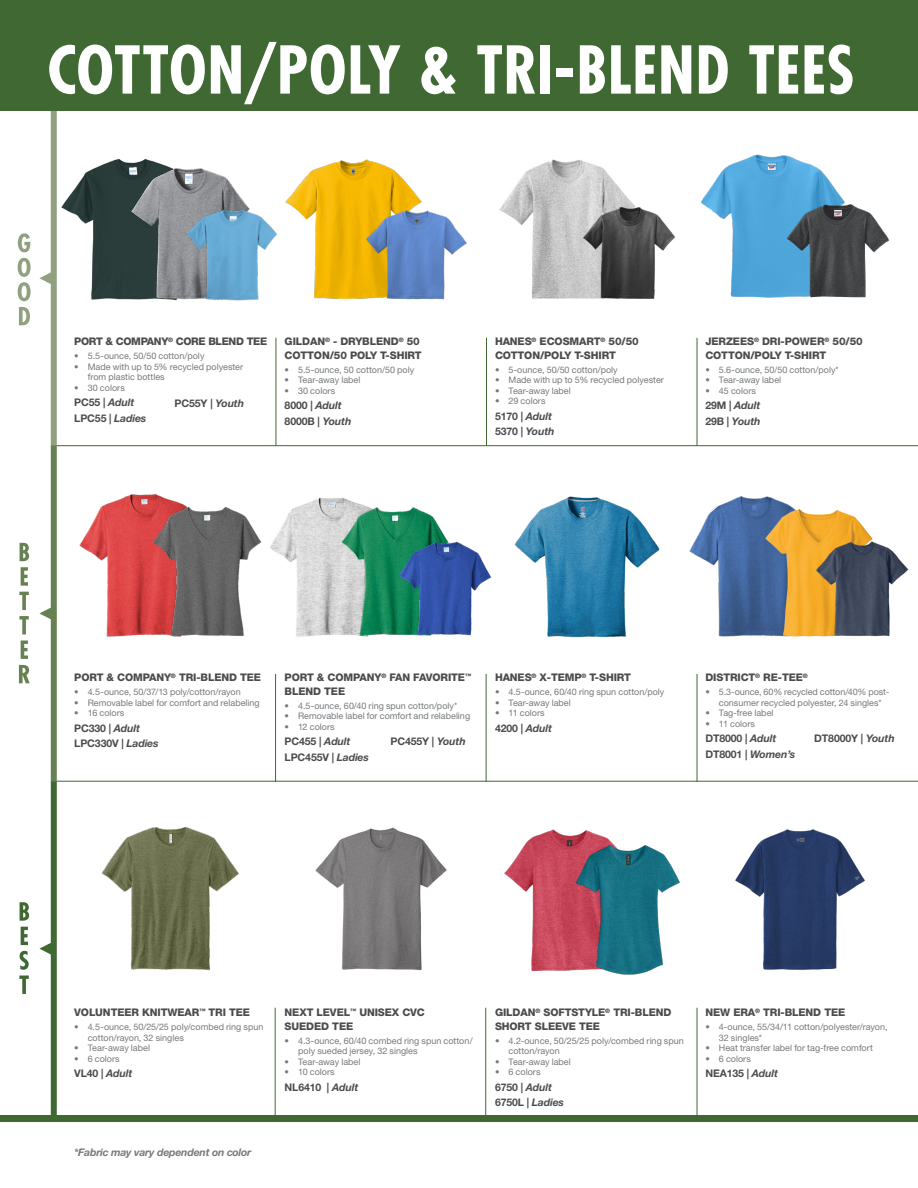
<style>
.page{position:relative;width:918px;height:1188px;background:#fff}
.page>*{position:absolute;margin:0;border:0;box-sizing:border-box;transform-origin:0 0}
.t1{font:700 condensed 64.05px "Futura Std";letter-spacing:.01em;color:#fff}
.Product_Name{font:800 10.5px/13.5px "Helvetica Neue LT Std";letter-spacing:-.01em;color:#4b4c4d}
.Style_Size_Price_Col{font:700 10.5px "Helvetica Neue LT Std";letter-spacing:-.01em;color:#4b4c4d}
.Romance{font:italic 700 10.5px "Helvetica Neue LT Std";letter-spacing:-.02em;color:#76787b}
.Product_Name-2{font:800 10.5px "Helvetica Neue LT Std";letter-spacing:-.03em;color:#4b4c4d}
.Style_Size_Price_Col-2{font:italic 700 10.5px "Helvetica Neue LT Std";letter-spacing:-.01em;color:#4b4c4d}
.t2{font:9px/10.5px "Helvetica Neue LT Std";color:#76787b}
.s1{font-style:italic}
.s2{font-style:normal}
</style>
<div class="page">
<img style="left:270px;top:497px;width:98px;height:140px">
<hr style="left:51px;top:445px;width:867px;height:1px;background:#406832">
<hr style="left:51px;top:781px;width:867px;height:1px;background:#406832">
<div style="left:0;top:1116px;width:918px;height:6px;background:#406832"></div>
<svg style="left:18px;top:258px;width:13px;height:67px"></svg>
<svg style="left:18px;top:233px;width:12px;height:19px"></svg>
<svg style="left:19px;top:665px;width:11px;height:18px"></svg>
<svg style="left:21px;top:641px;width:7px;height:18px"></svg>
<svg style="left:19px;top:616px;width:10px;height:18px"></svg>
<svg style="left:19px;top:592px;width:10px;height:18px"></svg>
<svg style="left:21px;top:567px;width:7px;height:19px"></svg>
<svg style="left:20px;top:543px;width:9px;height:18px"></svg>
<svg style="left:19px;top:976px;width:10px;height:18px"></svg>
<svg style="left:20px;top:951px;width:9px;height:19px"></svg>
<svg style="left:21px;top:927px;width:7px;height:18px"></svg>
<svg style="left:20px;top:902px;width:9px;height:19px"></svg>
<svg style="left:39px;top:111px;width:18px;height:1005px"></svg>
<hr style="left:275px;top:1008px;width:1px;height:108px;background:#406832">
<hr style="left:485px;top:1008px;width:1px;height:108px;background:#406832">
<hr style="left:697px;top:1008px;width:1px;height:108px;background:#406832">
<hr style="left:275px;top:674px;width:1px;height:108px;background:#406832">
<hr style="left:486px;top:674px;width:1px;height:108px;background:#406832">
<hr style="left:697px;top:674px;width:1px;height:108px;background:#406832">
<hr style="left:276px;top:338px;width:1px;height:108px;background:#406832">
<hr style="left:486px;top:338px;width:1px;height:108px;background:#406832">
<hr style="left:697px;top:338px;width:1px;height:108px;background:#406832">
<img style="left:61px;top:158px;width:94px;height:142px">
<img style="left:130px;top:162px;width:117px;height:139px">
<img style="left:185px;top:205px;width:93px;height:96px">
<img style="left:285px;top:159px;width:137px;height:140px">
<img style="left:363px;top:204px;width:104px;height:96px">
<img style="left:499px;top:159px;width:121px;height:140px">
<img style="left:578px;top:189px;width:97px;height:110px">
<img style="left:700px;top:154px;width:144px;height:144px">
<img style="left:785px;top:201px;width:105px;height:97px">
<img style="left:79px;top:494px;width:101px;height:143px">
<img style="left:143px;top:503px;width:119px;height:134px">
<img style="left:333px;top:507px;width:114px;height:130px">
<img style="left:397px;top:539px;width:95px;height:97px">
<img style="left:514px;top:496px;width:146px;height:142px">
<img style="left:689px;top:496px;width:103px;height:141px">
<img style="left:756px;top:507px;width:116px;height:130px">
<img style="left:814px;top:538px;width:95px;height:99px">
<img style="left:101px;top:827px;width:138px;height:144px">
<img style="left:504px;top:829px;width:107px;height:143px">
<img style="left:575px;top:842px;width:105px;height:133px">
<img style="left:735px;top:829px;width:130px;height:141px">
<img style="left:315px;top:827px;width:132px;height:143px">
<div style="left:0;top:0;width:918px;height:111px;background:#406832"></div>
<p class="t1" style="left:48px;top:30px;width:809px">COTTON/POLY &amp; TRI-BLEND TEES</p>
<p class="Product_Name-2" style="left:74px;top:335px;width:195px">PORT &amp; COMPANY<sup>®</sup> CORE BLEND TEE</p>
<p class="t2" style="left:74px;top:351px;width:132px">• 5.5-ounce, 50/50 cotton/poly</p>
<p class="t2" style="left:88px;top:361px;width:157px;text-indent:-14px">• Made with up to 5% recycled polyester from plastic bottles</p>
<p class="t2" style="left:74px;top:382px;width:52px">• 30 colors</p>
<p class="Style_Size_Price_Col" style="left:74px;top:396px;width:62px">PC55 | <span class="s1">Adult</span></p>
<p class="Style_Size_Price_Col" style="left:74px;top:412px;width:74px">LPC55 | <span class="s1">Ladies</span></p>
<p class="Style_Size_Price_Col" style="left:175px;top:396px;width:71px">PC55Y | <span class="s1">Youth</span></p>
<p class="Product_Name" style="left:285px;top:335px;width:139px">GILDAN<sup>®</sup> - DRYBLEND<sup>®</sup> 50<br>COTTON/50 POLY T-SHIRT</p>
<p class="t2" style="left:285px;top:364px;width:131px">• 5.5-ounce, 50 cotton/50 poly</p>
<p class="t2" style="left:285px;top:375px;width:77px">• Tear-away label</p>
<p class="t2" style="left:285px;top:385px;width:52px">• 30 colors</p>
<p class="Style_Size_Price_Col" style="left:285px;top:399px;width:59px">8000 | <span class="s1">Adult</span></p>
<p class="Style_Size_Price_Col" style="left:285px;top:415px;width:68px">8000B | <span class="s1">Youth</span></p>
<p class="Product_Name" style="left:495px;top:335px;width:145px">HANES<sup>®</sup> ECOSMART<sup>®</sup> 50/50<br>COTTON/POLY T-SHIRT</p>
<p class="t2" style="left:495px;top:364px;width:124px">• 5-ounce, 50/50 cotton/poly</p>
<p class="t2" style="left:495px;top:375px;width:170px">• Made with up to 5% recycled polyester</p>
<p class="t2" style="left:495px;top:385px;width:77px">• Tear-away label</p>
<p class="t2" style="left:495px;top:396px;width:52px">• 29 colors</p>
<p class="Style_Size_Price_Col" style="left:495px;top:410px;width:59px">5170 | <span class="s1">Adult</span></p>
<p class="Style_Size_Price_Col" style="left:495px;top:425px;width:61px">5370 | <span class="s1">Youth</span></p>
<p class="Product_Name" style="left:705px;top:335px;width:159px">JERZEES<sup>®</sup> DRI-POWER<sup>®</sup> 50/50<br>COTTON/POLY T-SHIRT</p>
<p class="t2" style="left:705px;top:364px;width:135px">• 5.6-ounce, 50/50 cotton/poly*</p>
<p class="t2" style="left:705px;top:375px;width:77px">• Tear-away label</p>
<p class="t2" style="left:705px;top:385px;width:52px">• 45 colors</p>
<p class="Style_Size_Price_Col-2" style="left:705px;top:399px;width:56px"><span class="s2">29M |</span> Adult</p>
<p class="Style_Size_Price_Col-2" style="left:705px;top:415px;width:57px"><span class="s2">29B |</span> Youth</p>
<p class="Product_Name" style="left:74px;top:671px;width:188px">PORT &amp; COMPANY<sup>®</sup> TRI-BLEND TEE</p>
<p class="t2" style="left:74px;top:687px;width:168px">• 4.5-ounce, 50/37/13 poly/cotton/rayon</p>
<p class="t2" style="left:74px;top:697px;width:187px">• Removable label for comfort and relabeling</p>
<p class="t2" style="left:74px;top:708px;width:52px">• 16 colors</p>
<p class="Style_Size_Price_Col" style="left:74px;top:722px;width:67px">PC330 | <span class="s1">Adult</span></p>
<p class="Style_Size_Price_Col" style="left:74px;top:737px;width:86px">LPC330V | <span class="s1">Ladies</span></p>
<p class="Product_Name" style="left:285px;top:671px;width:188px">PORT &amp; COMPANY<sup>®</sup> FAN FAVORITE<sup>™<br></sup>BLEND TEE</p>
<p class="t2" style="left:285px;top:700px;width:174px">• 4.5-ounce, 60/40 ring spun cotton/poly*</p>
<p class="t2" style="left:285px;top:711px;width:187px">• Removable label for comfort and relabeling</p>
<p class="t2" style="left:285px;top:721px;width:52px">• 12 colors</p>
<p class="Style_Size_Price_Col" style="left:285px;top:735px;width:67px">PC455 | <span class="s1">Adult</span></p>
<p class="Style_Size_Price_Col" style="left:285px;top:751px;width:86px">LPC455V | <span class="s1">Ladies</span></p>
<p class="Style_Size_Price_Col" style="left:391px;top:735px;width:77px">PC455Y | <span class="s1">Youth</span></p>
<p class="Product_Name" style="left:495px;top:671px;width:138px">HANES<sup>®</sup> X-TEMP<sup>®</sup> T-SHIRT</p>
<p class="t2" style="left:495px;top:687px;width:171px">• 4.5-ounce, 60/40 ring spun cotton/poly</p>
<p class="t2" style="left:495px;top:697px;width:77px">• Tear-away label</p>
<p class="t2" style="left:495px;top:708px;width:51px">• 11 colors</p>
<p class="Style_Size_Price_Col" style="left:495px;top:722px;width:59px">4200 | <span class="s1">Adult</span></p>
<p class="Product_Name" style="left:705px;top:671px;width:104px">DISTRICT<sup>®</sup> RE-TEE<sup>®</sup></p>
<p class="t2" style="left:719px;top:687px;width:172px;text-indent:-14px">• 5.3-ounce, 60% recycled cotton/40% post&shy;consumer recycled polyester, 24 singles*</p>
<p class="t2" style="left:705px;top:708px;width:70px">• Tag-free label</p>
<p class="t2" style="left:705px;top:718px;width:51px">• 11 colors</p>
<p class="Style_Size_Price_Col" style="left:705px;top:732px;width:72px">DT8000 | <span class="s1">Adult</span></p>
<p class="Style_Size_Price_Col" style="left:705px;top:748px;width:91px">DT8001 | <span class="s1">Women’s</span></p>
<p class="Style_Size_Price_Col" style="left:814px;top:732px;width:82px">DT8000Y | <span class="s1">Youth</span></p>
<p class="Product_Name" style="left:74px;top:1006px;width:177px">VOLUNTEER KNITWEAR<sup>™</sup> TRI TEE</p>
<p class="t2" style="left:88px;top:1022px;width:177px;text-indent:-14px">• 4.5-ounce, 50/25/25 poly/combed ring spun cotton/rayon, 32 singles</p>
<p class="t2" style="left:74px;top:1043px;width:77px">• Tear-away label</p>
<p class="t2" style="left:74px;top:1053px;width:47px">• 6 colors</p>
<p class="Style_Size_Price_Col" style="left:74px;top:1067px;width:60px">VL40 | <span class="s1">Adult</span></p>
<p class="Product_Name" style="left:285px;top:1006px;width:142px">NEXT LEVEL<sup>™</sup> UNISEX CVC<br>SUEDED TEE</p>
<p class="t2" style="left:298px;top:1035px;width:176px;text-indent:-14px">• 4.3-ounce, 60/40 combed ring spun cotton/ poly sueded jersey, 32 singles</p>
<p class="t2" style="left:285px;top:1056px;width:77px">• Tear-away label</p>
<p class="t2" style="left:285px;top:1067px;width:52px">• 10 colors</p>
<p class="Style_Size_Price_Col" style="left:285px;top:1080px;width:75px">NL6410 | <span class="s1">Adult</span></p>
<p class="Romance" style="left:74px;top:1146px;width:179px">*Fabric may vary dependent on color</p>
<p class="Product_Name" style="left:495px;top:1006px;width:178px">GILDAN<sup>®</sup> SOFTSTYLE<sup>®</sup> TRI-BLEND<br>SHORT SLEEVE TEE</p>
<p class="t2" style="left:508px;top:1035px;width:177px;text-indent:-14px">• 4.2-ounce, 50/25/25 poly/combed ring spun cotton/rayon</p>
<p class="t2" style="left:495px;top:1056px;width:77px">• Tear-away label</p>
<p class="t2" style="left:495px;top:1067px;width:47px">• 6 colors</p>
<p class="Style_Size_Price_Col" style="left:495px;top:1080px;width:59px">6750 | <span class="s1">Adult</span></p>
<p class="Style_Size_Price_Col" style="left:495px;top:1096px;width:71px">6750L | <span class="s1">Ladies</span></p>
<p class="Product_Name" style="left:705px;top:1006px;width:142px">NEW ERA<sup>®</sup> TRI-BLEND TEE</p>
<p class="t2" style="left:719px;top:1022px;width:170px;text-indent:-14px">• 4-ounce, 55/34/11 cotton/polyester/rayon,<br>32 singles*</p>
<p class="t2" style="left:705px;top:1043px;width:169px">• Heat transfer label for tag-free comfort</p>
<p class="t2" style="left:705px;top:1053px;width:47px">• 6 colors</p>
<p class="Style_Size_Price_Col" style="left:705px;top:1067px;width:74px">NEA135 | <span class="s1">Adult</span></p>
</div>
